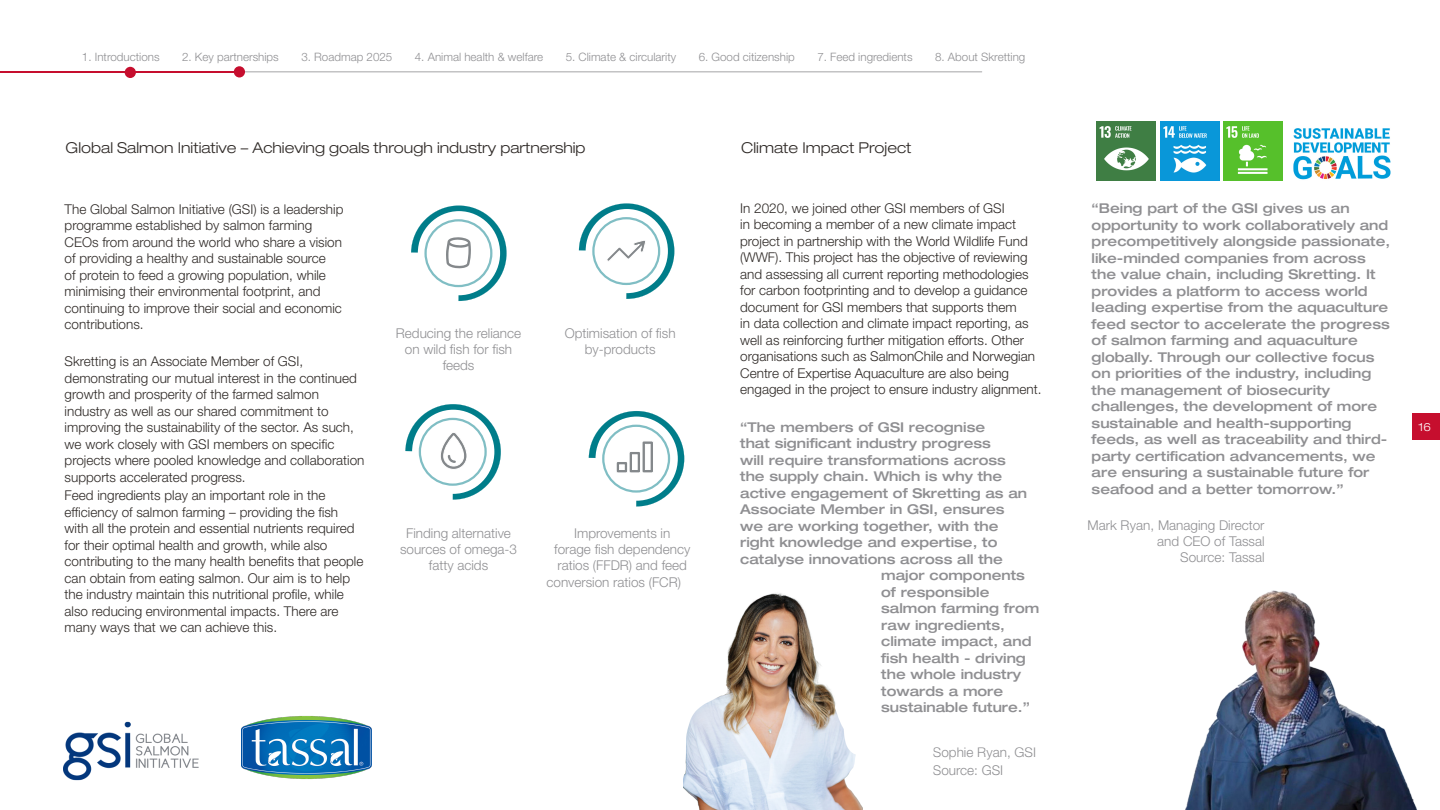
<style>
.page{position:relative;width:1440px;height:810px;background:#fff}
.page>*{position:absolute;margin:0;border:0;box-sizing:border-box;transform-origin:0 0}
.red_subheading{font:300 expanded 15px "Helvetica Neue LT Std";color:#2e2926}
.General_text{font:300 13.5px/16.5px "Helvetica Neue LT Std";color:#2e2926}
.Quote_pull_out{font:500 expanded 13.5px/16.5px "Helvetica Neue LT Pro";color:#8f8f92}
.Figure_text_grey{font:300 13.5px/16.2px "Helvetica Neue LT Std";color:#8f8f92;text-align:center}
.t1{font:300 11.55px "Helvetica Neue LT Std";color:#8f8f92}
.t2{font:300 expanded 11.25px "Helvetica Neue LT Std";color:#fff}
</style>
<div class="page">
<div style="left:1413px;top:414px;width:27px;height:26px;background:#c60e2e"></div>
<svg style="left:245px;top:71px;width:737px;height:1px"></svg>
<img style="left:1185px;top:590px;width:233px;height:220px">
<svg style="left:411px;top:206px;width:96px;height:95px"></svg>
<svg style="left:405px;top:404px;width:96px;height:96px"></svg>
<svg style="left:579px;top:203px;width:95px;height:96px"></svg>
<svg style="left:589px;top:411px;width:95px;height:95px"></svg>
<img style="left:64px;top:721px;width:135px;height:60px">
<img style="left:684px;top:593px;width:179px;height:217px">
<div style="left:125px;top:67px;width:11px;height:11px;background:#c60e2e;border-radius:50%"></div>
<hr style="left:0;top:71px;width:131px;height:1px;background:#c60e2e">
<div style="left:234px;top:66px;width:11px;height:11px;background:#c60e2e;border-radius:50%"></div>
<hr style="left:127px;top:71px;width:112px;height:1px;background:#c60e2e">
<img style="left:242px;top:716px;width:129px;height:63px">
<img style="left:1293px;top:128px;width:98px;height:52px">
<img style="left:1160px;top:121px;width:59px;height:60px">
<img style="left:1096px;top:121px;width:59px;height:60px">
<img style="left:1224px;top:121px;width:59px;height:60px">
<p class="t1" style="left:82px;top:50px;width:79px">1. Introductions</p>
<p class="t1" style="left:182px;top:50px;width:98px">2. Key partnerships</p>
<p class="t1" style="left:301px;top:50px;width:92px">3. Roadmap 2025</p>
<p class="t1" style="left:415px;top:50px;width:130px">4. Animal health &amp; welfare</p>
<p class="t1" style="left:566px;top:50px;width:112px">5. Climate &amp; circularity</p>
<p class="t1" style="left:699px;top:50px;width:98px">6. Good citizenship</p>
<p class="t1" style="left:817px;top:50px;width:97px">7. Feed ingredients</p>
<p class="t1" style="left:935px;top:50px;width:92px">8. About Skretting</p>
<p class="red_subheading" style="left:66px;top:138px;width:522px">Global Salmon Initiative – Achieving goals through industry partnership</p>
<p class="red_subheading" style="left:741px;top:138px;width:172px">Climate Impact Project</p>
<p class="General_text" style="left:65px;top:200px;width:280px">The Global Salmon Initiative (GSI) is a leadership programme established by salmon farming CEOs from around the world who share a vision of providing a healthy and sustainable source<br>of protein to feed a growing population, while minimising their environmental footprint, and continuing to improve their social and economic contributions.</p>
<p class="General_text" style="left:65px;top:353px;width:301px">Skretting is an Associate Member of GSI, demonstrating our mutual interest in the continued growth and prosperity of the farmed salmon industry as well as our shared commitment to improving the sustainability of the sector. As such, we work closely with GSI members on specific projects where pooled knowledge and collaboration supports accelerated progress.</p>
<p class="General_text" style="left:65px;top:487px;width:300px">Feed ingredients play an important role in the efficiency of salmon farming – providing the fish with all the protein and essential nutrients required for their optimal health and growth, while also contributing to the many health benefits that people can obtain from eating salmon. Our aim is to help the industry maintain this nutritional profile, while also reducing environmental impacts. There are many ways that we can achieve this.</p>
<p class="Figure_text_grey" style="left:396px;top:325px;width:127px">Reducing the reliance on wild fish for fish feeds</p>
<p class="Figure_text_grey" style="left:565px;top:325px;width:112px">Optimisation of fish by-products</p>
<p class="Figure_text_grey" style="left:400px;top:525px;width:119px">Finding alternative sources of omega-3 fatty acids</p>
<p class="Figure_text_grey" style="left:574px;top:525px;width:98px">Improvements in</p>
<p class="Figure_text_grey" style="left:554px;top:541px;width:138px">forage fish dependency</p>
<p class="Figure_text_grey" style="left:557px;top:557px;width:131px">ratios (FFDR) and feed</p>
<p class="Figure_text_grey" style="left:546px;top:573px;width:136px">conversion ratios (FCR)</p>
<p class="General_text" style="left:740px;top:200px;width:303px">In 2020, we joined other GSI members of GSI<br>in becoming a member of a new climate impact project in partnership with the World Wildlife Fund (WWF). This project has the objective of reviewing and assessing all current reporting methodologies for carbon footprinting and to develop a guidance document for GSI members that supports them<br>in data collection and climate impact reporting, as well as reinforcing further mitigation efforts. Other organisations such as SalmonChile and Norwegian Centre of Expertise Aquaculture are also being engaged in the project to ensure industry alignment.</p>
<p class="Quote_pull_out" style="left:740px;top:418px;width:246px">“The members of GSI recognise</p>
<p class="Quote_pull_out" style="left:740px;top:435px;width:252px">that significant industry progress</p>
<p class="Quote_pull_out" style="left:740px;top:451px;width:267px">will require transformations across</p>
<p class="Quote_pull_out" style="left:740px;top:468px;width:264px">the supply chain. Which is why the</p>
<p class="Quote_pull_out" style="left:740px;top:484px;width:289px">active engagement of Skretting as an</p>
<p class="Quote_pull_out" style="left:740px;top:501px;width:266px">Associate Member in GSI, ensures</p>
<p class="Quote_pull_out" style="left:740px;top:517px;width:260px">we are working together, with the</p>
<p class="Quote_pull_out" style="left:740px;top:534px;width:259px">right knowledge and expertise, to</p>
<p class="Quote_pull_out" style="left:740px;top:550px;width:264px">catalyse innovations across all the</p>
<p class="Quote_pull_out" style="left:881px;top:567px;width:145px">major components</p>
<p class="Quote_pull_out" style="left:881px;top:583px;width:110px">of responsible</p>
<p class="Quote_pull_out" style="left:881px;top:600px;width:160px">salmon farming from</p>
<p class="Quote_pull_out" style="left:881px;top:616px;width:125px">raw ingredients,</p>
<p class="Quote_pull_out" style="left:881px;top:633px;width:152px">climate impact, and</p>
<p class="Quote_pull_out" style="left:881px;top:649px;width:146px">fish health - driving</p>
<p class="Quote_pull_out" style="left:881px;top:666px;width:141px">the whole industry</p>
<p class="Quote_pull_out" style="left:881px;top:682px;width:123px">towards a more</p>
<p class="Quote_pull_out" style="left:881px;top:699px;width:150px">sustainable future.”</p>
<p class="Figure_text_grey" style="left:933px;top:743px;width:105px">Sophie Ryan, GSI</p>
<p class="Figure_text_grey" style="left:933px;top:762px;width:72px">Source: GSI</p>
<p class="Quote_pull_out" style="left:1092px;top:200px;width:300px">“Being part of the GSI gives us an opportunity to work collaboratively and precompetitively alongside passionate, like-minded companies from across the value chain, including Skretting. It provides a platform to access world leading expertise from the aquaculture feed sector to accelerate the progress of salmon farming and aquaculture globally. Through our collective focus on priorities of the industry, including the management of biosecurity challenges, the development of more sustainable and health-supporting feeds, as well as traceability and third&shy;party certification advancements, we are ensuring a sustainable future for seafood and a better tomorrow.”</p>
<p class="Figure_text_grey" style="left:1088px;top:517px;width:178px">Mark Ryan, Managing Director</p>
<p class="Figure_text_grey" style="left:1157px;top:533px;width:109px">and CEO of Tassal</p>
<p class="Figure_text_grey" style="left:1180px;top:549px;width:86px">Source: Tassal</p>
<p class="t2" style="left:1418px;top:421px;width:14px">16</p>
</div>
